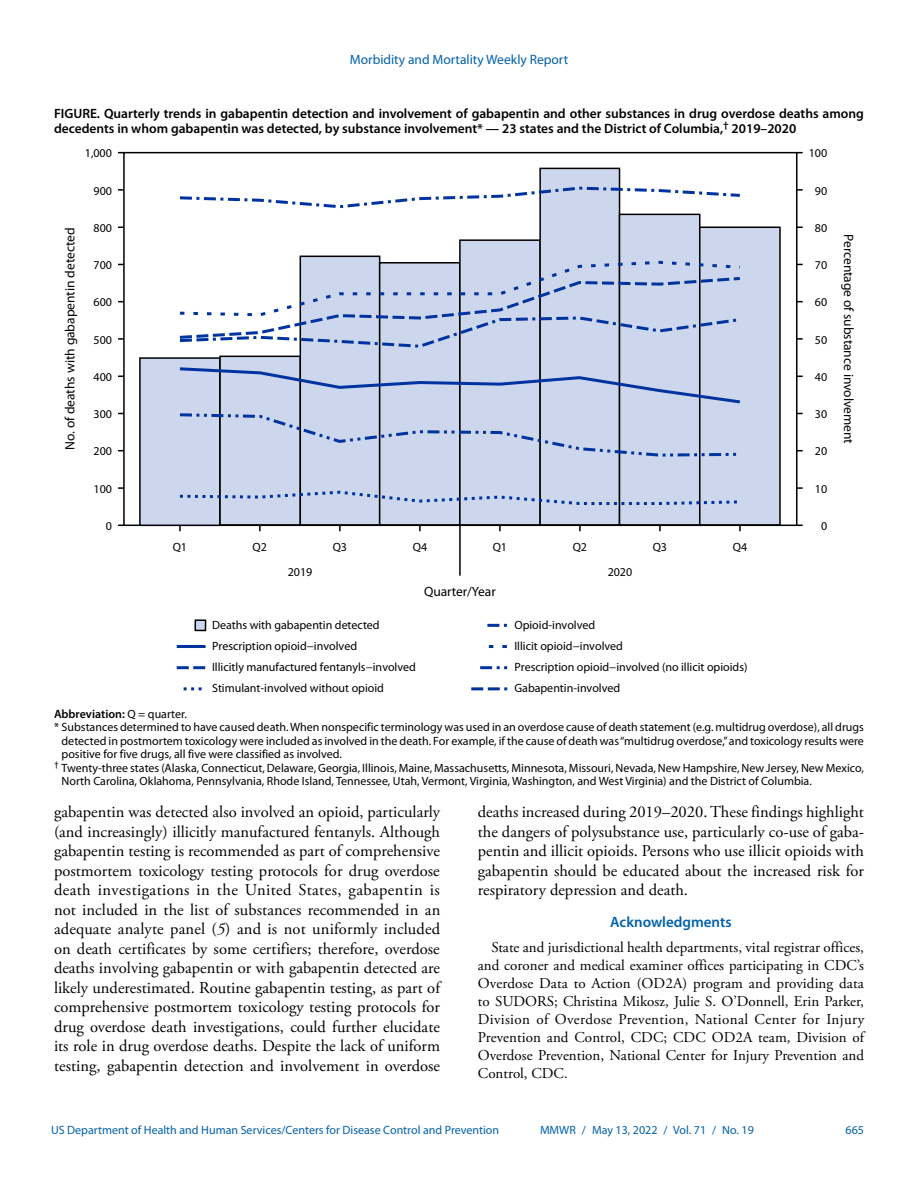
<style>
.page{position:relative;width:918px;height:1188px;background:#fff}
.page>*{position:absolute;margin:0;border:0;box-sizing:border-box;transform-origin:0 0}
.Paragraph{font:16.5px/19.5px "Adobe Garamond Pro";color:#010203;text-align:justify}
.Acknowledgment{font:15px/18px "Adobe Garamond Pro";color:#010203;text-align:justify}
.Acknowledgment_Head{font:600 15px "Myriad Pro";color:#0061aa}
.Figure_Title{font:600 13.5px/15px "Myriad Pro";color:#010203}
.t1{font:13.5px "Myriad Pro";color:#000}
.t2{font:13.5px "Myriad Pro";color:#0061aa}
.Figure_Footnote{font:12px/13.5px "Myriad Pro";color:#010203;text-align:justify}
.t3{font:12px/21.1px "Myriad Pro";color:#000}
.t4{font:12px "Myriad Pro";color:#0061aa}
.Abbreviations{font:600 12px "Myriad Pro";color:#010203}
.s1{font-weight:400}
.s2{font-style:italic}
</style>
<div class="page">
<svg style="left:122px;top:151px;width:676px;height:376px"></svg>
<hr style="left:459px;top:525px;width:2px;height:51px;background:#000">
<svg style="left:487px;top:624px;width:20px;height:3px"></svg>
<svg style="left:489px;top:645px;width:18px;height:3px"></svg>
<svg style="left:480px;top:666px;width:28px;height:3px"></svg>
<svg style="left:471px;top:687px;width:37px;height:3px"></svg>
<hr style="left:177px;top:645px;width:29px;height:3px;background:#0033a0">
<svg style="left:177px;top:666px;width:29px;height:3px"></svg>
<svg style="left:184px;top:687px;width:18px;height:3px"></svg>
<div style="left:195px;top:620px;width:11px;height:11px;background:#ccd6ec"></div>
<div style="left:194px;top:619px;width:12px;height:12px;border:2px solid #000"></div>
<div style="left:140px;top:358px;width:80px;height:167px;background:#ccd6ec"></div>
<div style="left:139px;top:357px;width:82px;height:169px;border:2px solid #000"></div>
<div style="left:220px;top:356px;width:80px;height:169px;background:#ccd6ec"></div>
<div style="left:219px;top:356px;width:82px;height:170px;border:2px solid #000"></div>
<div style="left:300px;top:256px;width:80px;height:269px;background:#ccd6ec"></div>
<div style="left:300px;top:256px;width:80px;height:270px;border:2px solid #000"></div>
<div style="left:380px;top:263px;width:80px;height:262px;background:#ccd6ec"></div>
<div style="left:379px;top:262px;width:82px;height:264px;border:2px solid #000"></div>
<div style="left:460px;top:240px;width:80px;height:285px;background:#ccd6ec"></div>
<div style="left:459px;top:239px;width:82px;height:287px;border:2px solid #000"></div>
<div style="left:540px;top:168px;width:80px;height:357px;background:#ccd6ec"></div>
<div style="left:539px;top:168px;width:81px;height:358px;border:2px solid #000"></div>
<div style="left:620px;top:214px;width:80px;height:311px;background:#ccd6ec"></div>
<div style="left:619px;top:214px;width:82px;height:312px;border:2px solid #000"></div>
<div style="left:700px;top:227px;width:80px;height:298px;background:#ccd6ec"></div>
<div style="left:699px;top:227px;width:82px;height:299px;border:2px solid #000"></div>
<svg style="left:179px;top:366px;width:561px;height:39px"></svg>
<svg style="left:179px;top:489px;width:558px;height:18px"></svg>
<svg style="left:177px;top:185px;width:566px;height:25px"></svg>
<svg style="left:179px;top:412px;width:558px;height:46px"></svg>
<svg style="left:177px;top:259px;width:563px;height:90px"></svg>
<p class="t2" style="left:350px;top:52px;width:220px">Morbidity and Mortality Weekly Report</p>
<p class="Figure_Title" style="left:54px;top:106px;width:812px">FIGURE. Quarterly trends in gabapentin detection and involvement of gabapentin and other substances in drug overdose deaths among decedents in whom gabapentin was detected, by substance involvement* — 23 states and the District of Columbia,<sup>†</sup> 2019–2020</p>
<p class="t3" style="left:85px;top:143px;width:29px">1,000</p>
<p class="t3" style="left:94px;top:180px;width:20px">900</p>
<p class="t1" style="left:63px;top:450px;width:224px;rotate:-90deg">No. of deaths with gabapentin detected</p>
<p class="t3" style="left:94px;top:217px;width:20px">800</p>
<p class="t3" style="left:94px;top:255px;width:20px">700</p>
<p class="t3" style="left:94px;top:292px;width:20px">600</p>
<p class="t3" style="left:94px;top:329px;width:20px">500</p>
<p class="t3" style="left:94px;top:366px;width:20px">400</p>
<p class="t3" style="left:94px;top:404px;width:20px">300</p>
<p class="t3" style="left:94px;top:441px;width:20px">200</p>
<p class="t3" style="left:94px;top:478px;width:20px">100</p>
<p class="t3" style="left:106px;top:516px;width:8px">0</p>
<p class="t3" style="left:173px;top:537px;width:16px">Q1</p>
<p class="t3" style="left:253px;top:537px;width:16px">Q2</p>
<p class="t3" style="left:333px;top:537px;width:16px">Q3</p>
<p class="t3" style="left:288px;top:561px;width:26px">2019</p>
<p class="t3" style="left:608px;top:561px;width:26px">2020</p>
<p class="t3" style="left:413px;top:537px;width:16px">Q4</p>
<p class="t3" style="left:493px;top:537px;width:16px">Q1</p>
<p class="t3" style="left:573px;top:537px;width:16px">Q2</p>
<p class="t3" style="left:653px;top:537px;width:16px">Q3</p>
<p class="t3" style="left:733px;top:537px;width:16px">Q4</p>
<p class="t3" style="left:212px;top:615px;width:205px">Deaths with gabapentin detected Prescription opioid−involved<br>Illicitly manufactured fentanyls−involved Stimulant-involved without opioid</p>
<p class="t1" style="left:424px;top:584px;width:73px">Quarter/Year</p>
<p class="t3" style="left:514px;top:615px;width:235px">Opioid-involved<br>Illicit opioid−involved<br>Prescription opioid−involved (no illicit opioids)<br>Gabapentin-involved</p>
<p class="t3" style="left:809px;top:143px;width:20px">100</p>
<p class="t3" style="left:815px;top:180px;width:14px">90</p>
<p class="t3" style="left:815px;top:217px;width:14px">80</p>
<p class="t3" style="left:815px;top:255px;width:14px">70</p>
<p class="t3" style="left:815px;top:292px;width:14px">60</p>
<p class="t3" style="left:815px;top:329px;width:14px">50</p>
<p class="t3" style="left:815px;top:367px;width:14px">40</p>
<p class="t3" style="left:815px;top:404px;width:14px">30</p>
<p class="t3" style="left:815px;top:441px;width:14px">20</p>
<p class="t3" style="left:815px;top:478px;width:14px">10</p>
<p class="t3" style="left:821px;top:516px;width:8px">0</p>
<p class="t1" style="left:856px;top:234px;width:211px;rotate:90deg">Percentage of substance involvement</p>
<p class="Abbreviations" style="left:54px;top:707px;width:135px">Abbreviation: <span class="s1">Q = quarter.</span></p>
<p class="Figure_Footnote" style="left:62px;top:721px;width:804px;text-indent:-8px">* Substances determined to have caused death. When nonspecific terminology was used in an overdose cause of death statement (e.g. multidrug overdose), all drugs detected in postmortem toxicology were included as involved in the death. For example, if the cause of death was “multidrug overdose,” and toxicology results were positive for five drugs, all five were classified as involved.</p>
<p class="Figure_Footnote" style="left:62px;top:761px;width:804px;text-indent:-8px"><sup>†</sup> Twenty-three states (Alaska, Connecticut, Delaware, Georgia, Illinois, Maine, Massachusetts, Minnesota, Missouri, Nevada, New Hampshire, New Jersey, New Mexico,<br>North Carolina, Oklahoma, Pennsylvania, Rhode Island, Tennessee, Utah, Vermont, Virginia, Washington, and West Virginia) and the District of Columbia.</p>
<p class="Paragraph" style="left:54px;top:803px;width:388px">gabapentin was detected also involved an opioid, particularly (and increasingly) illicitly manufactured fentanyls. Although gabapentin testing is recommended as part of comprehensive postmortem toxicology testing protocols for drug overdose death investigations in the United States, gabapentin is not included in the list of substances recommended in an adequate analyte panel (<span class="s2">5</span>) and is not uniformly included on death certificates by some certifiers; therefore, overdose deaths involving gabapentin or with gabapentin detected are likely underestimated. Routine gabapentin testing, as part of comprehensive postmortem toxicology testing protocols for drug overdose death investigations, could further elucidate its role in drug overdose deaths. Despite the lack of uniform testing, gabapentin detection and involvement in overdose</p>
<p class="Paragraph" style="left:478px;top:803px;width:388px">deaths increased during 2019–2020. These findings highlight the dangers of polysubstance use, particularly co-use of gaba&shy;pentin and illicit opioids. Persons who use illicit opioids with gabapentin should be educated about the increased risk for respiratory depression and death.</p>
<h1 class="Acknowledgment_Head" style="left:610px;top:913px;width:123px">Acknowledgments</h1>
<p class="Acknowledgment" style="left:478px;top:938px;width:388px;text-indent:14px">State and jurisdictional health departments, vital registrar offices, and coroner and medical examiner offices participating in CDC’s Overdose Data to Action (OD2A) program and providing data to SUDORS; Christina Mikosz, Julie S. O’Donnell, Erin Parker, Division of Overdose Prevention, National Center for Injury Prevention and Control, CDC; CDC OD2A team, Division of Overdose Prevention, National Center for Injury Prevention and Control, CDC.</p>
<p class="t4" style="left:51px;top:1123px;width:450px">US Department of Health and Human Services/Centers for Disease Control and Prevention</p>
<p class="t4" style="left:540px;top:1124px;width:215px">MMWR / May 13, 2022 / Vol. 71 / No. 19</p>
<p class="t4" style="left:846px;top:1124px;width:20px">665</p>
</div>
